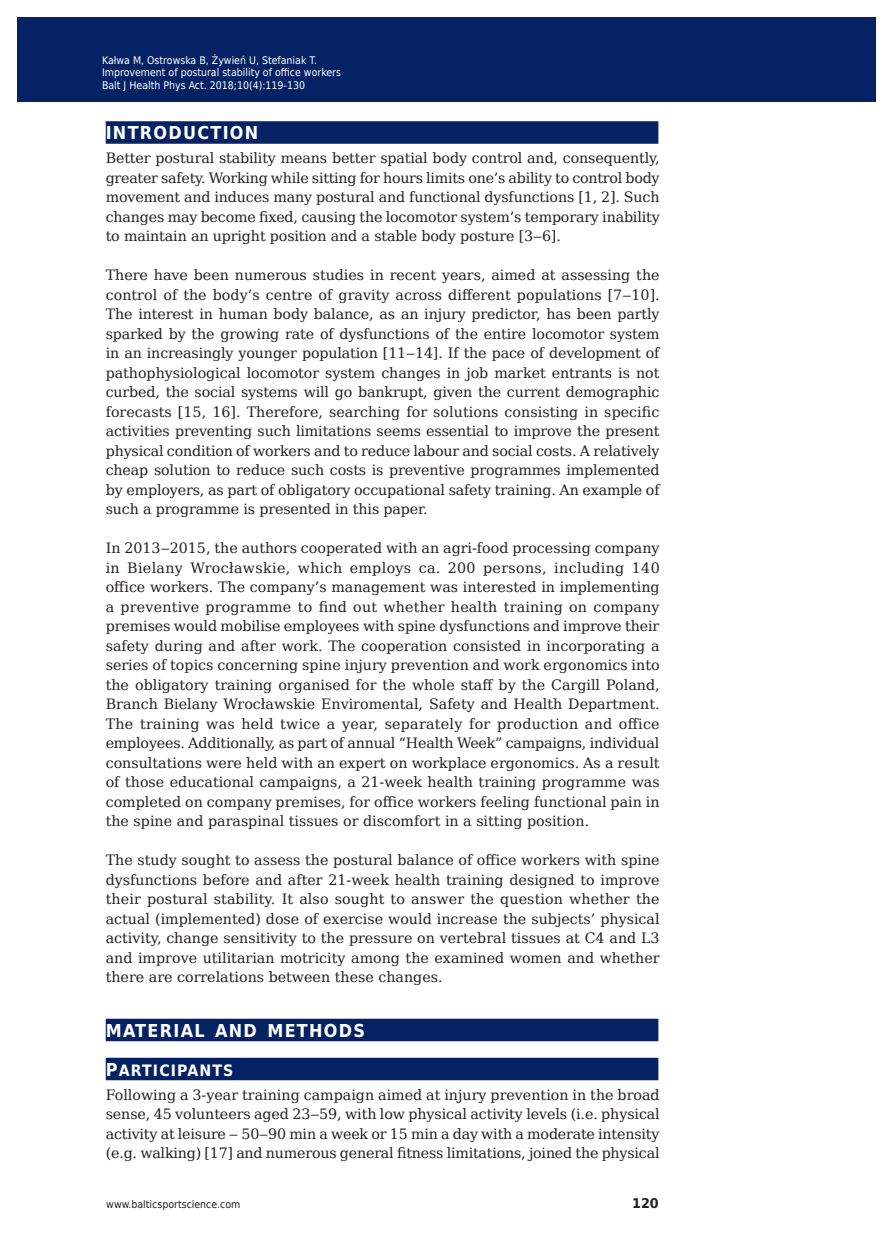
<style>
.page{position:relative;width:893px;height:1255px;background:#fff}
.page>*{position:absolute;margin:0;border:0;box-sizing:border-box;transform-origin:0 0}
.t1{font:700 17.85px "DejaVu Sans Condensed";letter-spacing:.07em;color:#fff}
.t2{font:700 15.75px "DejaVu Sans Condensed";letter-spacing:.07em;color:#fff}
.t3{font:14.25px/19.5px "DejaVu Serif";letter-spacing:-.01em;color:#231f20;text-align:justify}
.t4{font:700 13.35px "DejaVu Sans";color:#231f20;scale:.96 1}
.t5{font:10.5px/12.6px "DejaVu Sans Condensed";color:#fff}
.t6{font:10.5px "DejaVu Sans";color:#fff}
.t7{font:10.5px "DejaVu Sans Condensed";color:#231f20}
.s1{font-size:17.85px}
</style>
<div class="page">
<div style="left:106px;top:121px;width:552px;height:23px;background:#052265"></div>
<div style="left:106px;top:1018px;width:552px;height:23px;background:#052265"></div>
<div style="left:106px;top:1057px;width:552px;height:23px;background:#052265"></div>
<div style="left:17px;top:17px;width:855px;height:85px;background:#052265"></div>
<p class="t5" style="left:102px;top:54px;width:241px">Kałwa M, Ostrowska B, Żywień U, Stefaniak T.<br>Improvement of postural stability of office workers<br>Balt J Health Phys Act. 2018;10(4):119-130</p>
<p class="t5" style="left:108px;top:55px;width:341px">Szczesna-Kaczmarek A<br>Blood K+ concentration balance after prolonged submaximal exercise...</p>
<p class="t6" style="left:108px;top:78px;width:224px">Balt J Health Phys Act 2014; 1(1): 233-244</p>
<p class="t1" style="left:106px;top:118px;width:154px">INTRODUCTION</p>
<p class="t3" style="left:106px;top:148px;width:555px">Better postural stability means better spatial body control and, consequently, greater safety. Working while sitting for hours limits one’s ability to control body movement and induces many postural and functional dysfunctions [1, 2]. Such changes may become fixed, causing the locomotor system’s temporary inability to maintain an upright position and a stable body posture [3‒6].</p>
<p class="t3" style="left:106px;top:265px;width:556px">There have been numerous studies in recent years, aimed at assessing the control of the body’s centre of gravity across different populations [7‒10].<br>The interest in human body balance, as an injury predictor, has been partly sparked by the growing rate of dysfunctions of the entire locomotor system in an increasingly younger population [11‒14]. If the pace of development of pathophysiological locomotor system changes in job market entrants is not curbed, the social systems will go bankrupt, given the current demographic forecasts [15, 16]. Therefore, searching for solutions consisting in specific activities preventing such limitations seems essential to improve the present physical condition of workers and to reduce labour and social costs. A relatively cheap solution to reduce such costs is preventive programmes implemented by employers, as part of obligatory occupational safety training. An example of such a programme is presented in this paper.</p>
<p class="t3" style="left:106px;top:538px;width:555px">In 2013‒2015, the authors cooperated with an agri-food processing company in Bielany Wrocławskie, which employs ca. 200 persons, including 140 office workers. The company’s management was interested in implementing a preventive programme to find out whether health training on company premises would mobilise employees with spine dysfunctions and improve their safety during and after work. The cooperation consisted in incorporating a series of topics concerning spine injury prevention and work ergonomics into the obligatory training organised for the whole staff by the Cargill Poland, Branch Bielany Wrocławskie Enviromental, Safety and Health Department.<br>The training was held twice a year, separately for production and office employees. Additionally, as part of annual “Health Week” campaigns, individual consultations were held with an expert on workplace ergonomics. As a result of those educational campaigns, a 21-week health training programme was completed on company premises, for office workers feeling functional pain in the spine and paraspinal tissues or discomfort in a sitting position.</p>
<p class="t3" style="left:106px;top:850px;width:555px">The study sought to assess the postural balance of office workers with spine dysfunctions before and after 21-week health training designed to improve their postural stability. It also sought to answer the question whether the actual (implemented) dose of exercise would increase the subjects’ physical activity, change sensitivity to the pressure on vertebral tissues at C4 and L3 and improve utilitarian motricity among the examined women and whether there are correlations between these changes.</p>
<p class="t1" style="left:106px;top:1015px;width:261px">MATERIAL AND METHODS</p>
<p class="t2" style="left:106px;top:1057px;width:129px"><span class="s1">P</span>ARTICIPANTS</p>
<p class="t3" style="left:106px;top:1084px;width:556px">Following a 3-year training campaign aimed at injury prevention in the broad sense, 45 volunteers aged 23‒59, with low physical activity levels (i.e. physical activity at leisure ‒ 50‒90 min a week or 15 min a day with a moderate intensity (e.g. walking) [17] and numerous general fitness limitations, joined the physical</p>
<p class="t7" style="left:106px;top:1195px;width:136px">www.balticsportscience.com</p>
<p class="t4" style="left:632px;top:1192px;width:29px">120</p>
</div>
